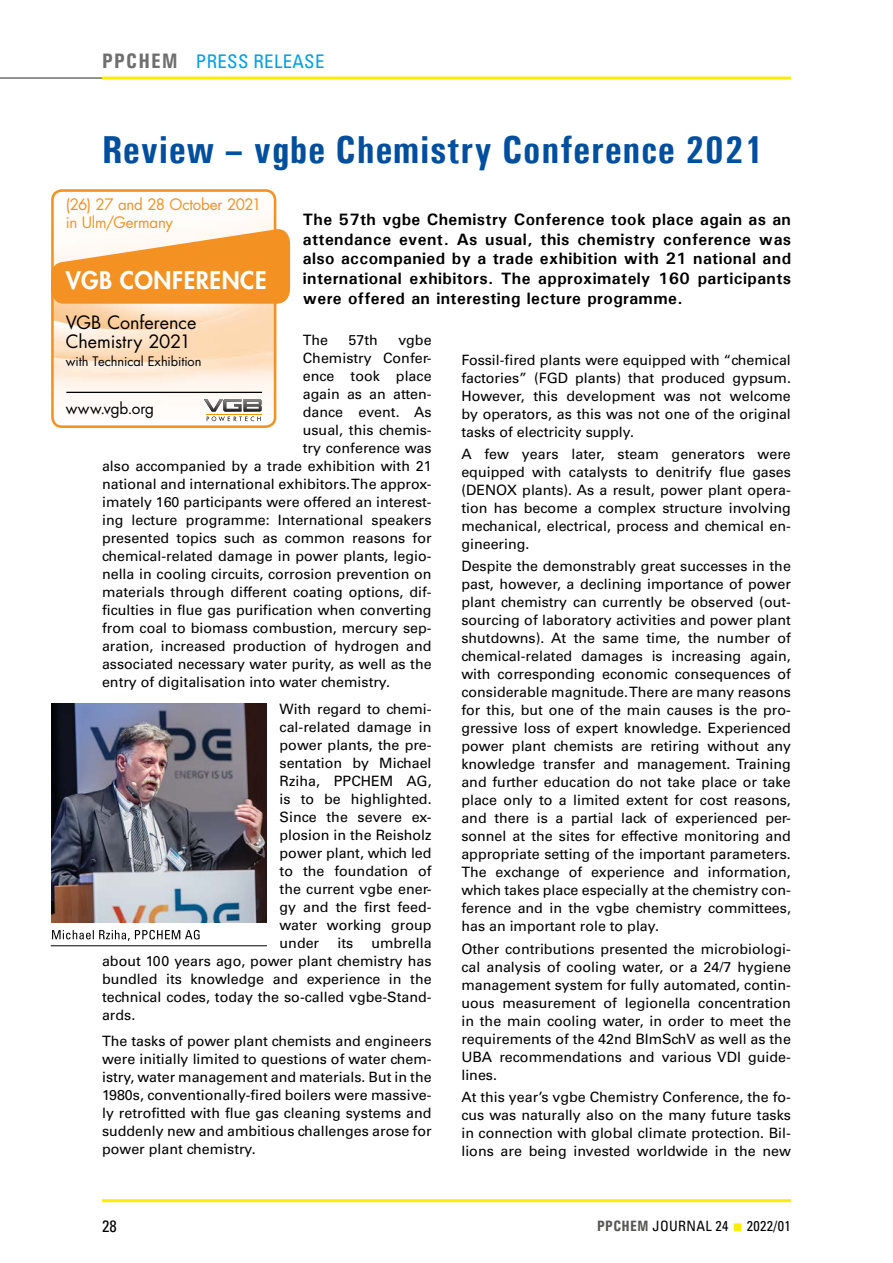
<style>
.page{position:relative;width:893px;height:1263px;background:#fff}
.page>*{position:absolute;margin:0;border:0;box-sizing:border-box;transform-origin:0 0}
.t1{font:700 condensed 39px "Univers";letter-spacing:.025em;color:#004f9f}
.t2{font:800 23.7px "Futura LT Pro";letter-spacing:.025em;color:#fff}
.t3{font:700 condensed 21px "Univers";letter-spacing:.06em;color:#706f6f}
.t4{font:condensed 18.75px "Univers LT Std";letter-spacing:.02em;color:#009fe3}
.t5{font:17.85px/19.2px "Futura LT Pro";color:#000}
.t6{font:700 16.5px/19.8px "Univers";letter-spacing:.025em;color:#000;text-align:justify}
.t7{font:condensed 16.5px "Univers LT Std";color:#000}
.t8{font:15.3px/17.9px "Futura LT Pro";letter-spacing:-.015em;color:#f39122}
.t9{font:15.3px "Futura LT Pro";letter-spacing:-.01em;color:#000}
.t10{font:14.25px/18px "Univers LT Std";color:#000;text-align:justify}
.t11{font:condensed 14.25px "Univers LT Std";letter-spacing:.025em;color:#000}
.t12{font:12.75px "Futura LT Pro";letter-spacing:-.005em;color:#000}
.s1{font-family:"Univers";font-weight:700;font-size:15px;color:#575756}
.s2{color:#ffed00}
</style>
<div class="page">
<hr style="left:102px;top:1199px;width:689px;height:3px;background:#ffed00">
<hr style="left:102px;top:77px;width:689px;height:3px;background:#ffed00">
<hr style="left:0;top:77px;width:102px;height:2px;background:#706f6f">
<img style="left:51px;top:703px;width:216px;height:219px">
<img style="left:55px;top:189px;width:221px;height:239px">
<div style="left:51px;top:189px;width:225px;height:239px;border:3px solid #f39122;border-radius:10px"></div>
<svg style="left:51px;top:229px;width:239px;height:75px"></svg>
<hr style="left:66px;top:392px;width:196px;height:1px;background:#000">
<svg style="left:204px;top:399px;width:58px;height:22px"></svg>
<hr style="left:206px;top:414px;width:56px;height:1px;background:#f39200">
<svg style="left:52px;top:930px;width:148px;height:11px"></svg>
<hr style="left:51px;top:945px;width:216px;height:1px;background:#000">
<h3 class="t3" style="left:102px;top:48px;width:77px">PPCHEM</h3>
<h3 class="t4" style="left:196px;top:50px;width:130px">PRESS RELEASE</h3>
<h1 class="t1" style="left:102px;top:126px;width:662px">Review – vgbe Chemistry Conference 2021</h1>
<p class="t8" style="left:66px;top:195px;width:197px">(26) 27 and 28 October 2021 in Ulm/Germany</p>
<h2 class="t2" style="left:66px;top:262px;width:202px">VGB CONFERENCE</h2>
<p class="t6" style="left:303px;top:209px;width:490px">The 57th vgbe Chemistry Conference took place again as an attendance event. As usual, this chemistry conference was also accompanied by a trade exhibition with 21 national and international exhibitors. The approximately 160 participants were offered an interesting lecture programme.</p>
<p class="t5" style="left:66px;top:313px;width:132px">VGB Conference<br>Chemistry 2021</p>
<p class="t12" style="left:66px;top:353px;width:137px">with Technical Exhibition</p>
<p class="t9" style="left:66px;top:397px;width:90px">www.vgb.org</p>
<p class="t10" style="left:303px;top:331px;width:27px">The</p>
<p class="t10" style="left:349px;top:331px;width:31px">57th</p>
<p class="t10" style="left:398px;top:331px;width:35px">vgbe</p>
<p class="t10" style="left:303px;top:349px;width:130px">Chemistry Confer-</p>
<p class="t10" style="left:303px;top:367px;width:130px">ence took place</p>
<p class="t10" style="left:303px;top:385px;width:130px">again as an atten-</p>
<p class="t10" style="left:303px;top:403px;width:130px">dance event. As</p>
<p class="t10" style="left:303px;top:421px;width:130px">usual, this chemis-</p>
<p class="t10" style="left:303px;top:439px;width:130px">try conference was</p>
<p class="t10" style="left:102px;top:457px;width:331px">also accompanied by a trade exhibition with 21</p>
<p class="t10" style="left:102px;top:475px;width:331px">national and international exhibitors. The approx-</p>
<p class="t10" style="left:102px;top:493px;width:331px">imately 160 participants were offered an interest-</p>
<p class="t10" style="left:102px;top:511px;width:331px">ing lecture programme: International speakers</p>
<p class="t10" style="left:102px;top:529px;width:331px">presented topics such as common reasons for</p>
<p class="t10" style="left:102px;top:547px;width:331px">chemical-related damage in power plants, legio-</p>
<p class="t10" style="left:102px;top:565px;width:331px">nella in cooling circuits, corrosion prevention on</p>
<p class="t10" style="left:102px;top:583px;width:331px">materials through different coating options, dif-</p>
<p class="t10" style="left:102px;top:601px;width:331px">ficulties in flue gas purification when converting</p>
<p class="t10" style="left:102px;top:619px;width:331px">from coal to biomass combustion, mercury sep-</p>
<p class="t10" style="left:102px;top:637px;width:331px">aration, increased production of hydrogen and</p>
<p class="t10" style="left:102px;top:655px;width:331px">associated necessary water purity, as well as the</p>
<p class="t10" style="left:102px;top:673px;width:290px">entry of digitalisation into water chemistry.</p>
<p class="t10" style="left:280px;top:700px;width:154px">With regard to chemi&shy;cal-related damage in power plants, the pre&shy;sentation by Michael Rziha, PPCHEM AG, is to be highlighted.<br>Since the severe ex&shy;plosion in the Reisholz power plant, which led to the foundation of the current vgbe ener&shy;gy and the first feed&shy;water working group under</p>
<p class="t10" style="left:102px;top:934px;width:331px;text-indent:269px">umbrella about 100 years ago, power plant chemistry has bundled its knowledge and experience in the technical codes, today the so-called vgbe-Stand&shy;ards.</p>
<p class="t10" style="left:102px;top:1032px;width:331px">The tasks of power plant chemists and engineers were initially limited to questions of water chem&shy;istry, water management and materials. But in the 1980s, conventionally-fired boilers were massive&shy;ly retrofitted with flue gas cleaning systems and suddenly new and ambitious challenges arose for power plant chemistry.</p>
<p class="t10" style="left:337px;top:934px;width:17px">its</p>
<p class="t10" style="left:461px;top:351px;width:331px">Fossil-fired plants were equipped with “chemical factories” (FGD plants) that produced gypsum.<br>However, this development was not welcome by operators, as this was not one of the original tasks of electricity supply.</p>
<p class="t10" style="left:461px;top:445px;width:331px">A few years later, steam generators were equipped with catalysts to denitrify flue gases (DENOX plants). As a result, power plant opera&shy;tion has become a complex structure involving mechanical, electrical, process and chemical en&shy;gineering.</p>
<p class="t10" style="left:461px;top:557px;width:331px">Despite the demonstrably great successes in the past, however, a declining importance of power plant chemistry can currently be observed (out&shy;sourcing of laboratory activities and power plant shutdowns). At the same time, the number of chemical-related damages is increasing again, with corresponding economic consequences of considerable magnitude. There are many reasons for this, but one of the main causes is the pro&shy;gressive loss of expert knowledge. Experienced power plant chemists are retiring without any knowledge transfer and management. Training and further education do not take place or take place only to a limited extent for cost reasons, and there is a partial lack of experienced per&shy;sonnel at the sites for effective monitoring and appropriate setting of the important parameters.<br>The exchange of experience and information, which takes place especially at the chemistry con&shy;ference and in the vgbe chemistry committees, has an important role to play.</p>
<p class="t10" style="left:461px;top:939px;width:331px">Other contributions presented the microbiologi&shy;cal analysis of cooling water, or a 24/7 hygiene management system for fully automated, contin&shy;uous measurement of legionella concentration in the main cooling water, in order to meet the requirements of the 42nd BImSchV as well as the UBA recommendations and various VDI guide&shy;lines.</p>
<p class="t10" style="left:461px;top:1088px;width:331px">At this year’s vgbe Chemistry Conference, the fo&shy;cus was naturally also on the many future tasks in connection with global climate protection. Bil&shy;lions are being invested worldwide in the new</p>
<p class="t7" style="left:102px;top:1216px;width:16px">28</p>
<p class="t11" style="left:597px;top:1216px;width:195px"><span class="s1">PPCHEM</span> JOURNAL 24 <span class="s2">▪</span> 2022/01</p>
</div>
